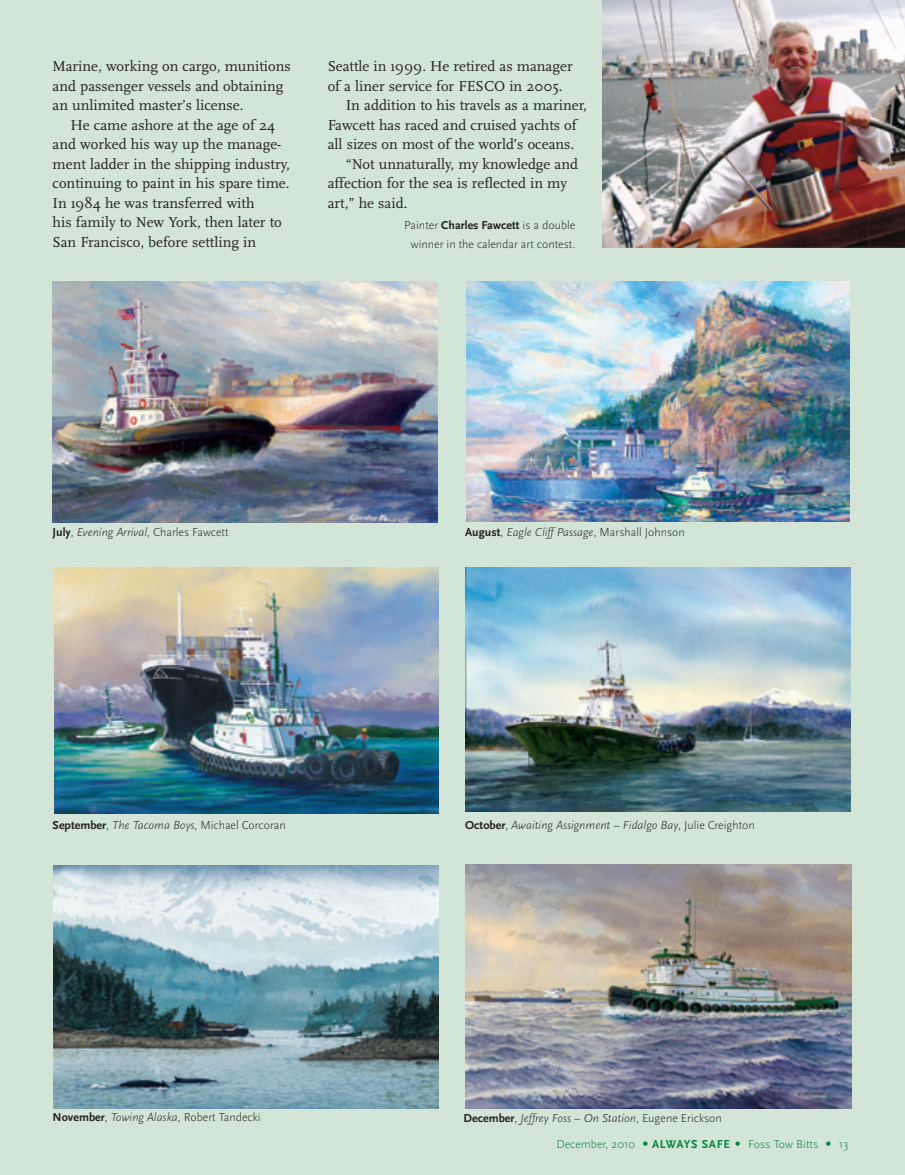
<style>
.page{position:relative;width:905px;height:1175px;background:#fff}
.page>*{position:absolute;margin:0;border:0;box-sizing:border-box;transform-origin:0 0}
.t1{font:15px/19.5px "Scala";color:#231f20}
.t2{font:300 12px/19.5px "Scala Sans";color:#231f20;text-align:center}
.t3{font:italic 300 12px "Scala Sans";color:#231f20}
.t4{font:300 12px "Scala Sans";color:#00843d}
.s1{font-weight:700}
.s2{font-style:italic}
.s3{font-weight:700;font-style:normal}
.s4{font-style:normal}
.s5{font-family:"Univers"}
</style>
<div class="page">
<div style="left:0;top:0;width:904px;height:1174px;background:#d3e5d7"></div>
<img style="left:602px;top:0;width:302px;height:248px">
<img style="left:53px;top:281px;width:384px;height:241px">
<img style="left:466px;top:281px;width:384px;height:240px">
<img style="left:55px;top:568px;width:383px;height:245px">
<img style="left:465px;top:568px;width:385px;height:243px">
<img style="left:53px;top:865px;width:385px;height:243px">
<img style="left:465px;top:864px;width:386px;height:244px">
<p class="t1" style="left:53px;top:57px;width:240px">Marine, working on cargo, munitions and passenger vessels and obtaining an unlimited master’s license.</p>
<p class="t1" style="left:53px;top:115px;width:239px;text-indent:18px">He came ashore at the age of 24 and worked his way up the manage&shy;ment ladder in the shipping industry, continuing to paint in his spare time.<br>In 1984 he was transferred with<br>his family to New York, then later to San Francisco, before settling in</p>
<p class="t1" style="left:328px;top:57px;width:246px">Seattle in 1999. He retired as manager</p>
<p class="t1" style="left:328px;top:76px;width:236px">of a liner service for FESCO in 2005.</p>
<p class="t1" style="left:346px;top:96px;width:243px">In addition to his travels as a mariner,</p>
<p class="t1" style="left:328px;top:115px;width:250px">Fawcett has raced and cruised yachts of</p>
<p class="t1" style="left:328px;top:135px;width:248px">all sizes on most of the world’s oceans.</p>
<p class="t1" style="left:346px;top:154px;width:234px">“Not unnaturally, my knowledge and</p>
<p class="t1" style="left:328px;top:174px;width:241px">affection for the sea is reflected in my</p>
<p class="t1" style="left:328px;top:193px;width:81px">art,” he said.</p>
<p class="t2" style="left:404px;top:215px;width:173px">Painter <span class="s1">Charles Fawcett</span> is a double winner in the calendar art contest.</p>
<p class="t2" style="left:53px;top:523px;width:177px"><span class="s1">July</span>, <span class="s2">Evening Arrival</span>, Charles Fawcett</p>
<p class="t2" style="left:465px;top:523px;width:221px"><span class="s1">August</span>, <span class="s2">Eagle Cliff Passage</span>, Marshall Johnson</p>
<p class="t2" style="left:53px;top:815px;width:235px"><span class="s1">September</span>, <span class="s2">The Tacoma Boys</span>, Michael Corcoran</p>
<p class="t3" style="left:465px;top:818px;width:291px"><span class="s3">October</span><span class="s4">,</span> Awaiting Assignment – Fidalgo Bay<span class="s4">, Julie Creighton</span></p>
<p class="t2" style="left:53px;top:1108px;width:209px"><span class="s1">November</span>, <span class="s2">Towing Alaska</span>, Robert Tandecki</p>
<p class="t3" style="left:463px;top:1110px;width:260px"><span class="s3">December</span><span class="s4">,</span> Jeffrey Foss – On Station<span class="s4">, Eugene Erickson</span></p>
<p class="t4" style="left:556px;top:1137px;width:293px">December, 2010 <span class="s5">•</span> <span class="s1">ALWAYS SAFE</span> <span class="s5">•</span> Foss Tow Bitts <span class="s5">•</span> 13</p>
</div>
